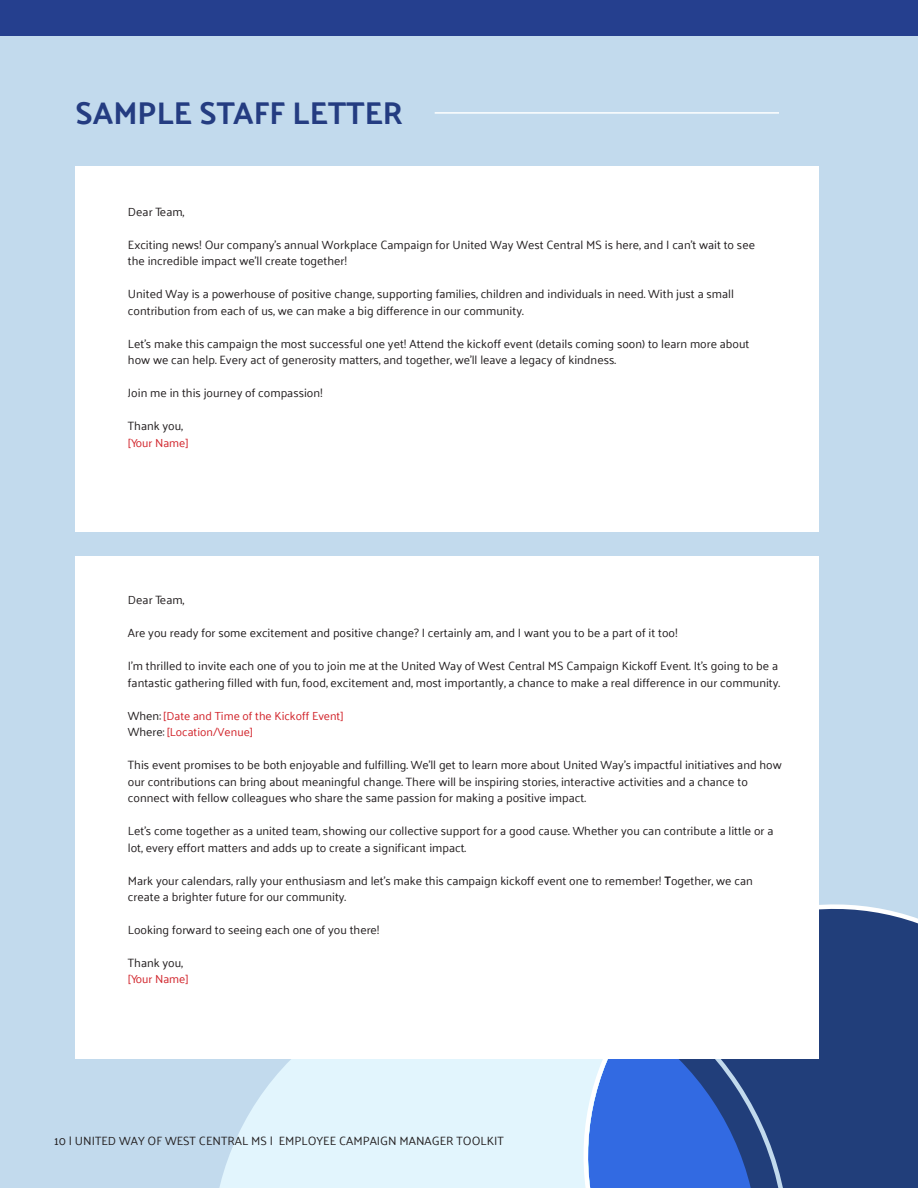
<style>
.page{position:relative;width:918px;height:1188px;background:#c2daed}
.page>*{position:absolute;margin:0;border:0;box-sizing:border-box;transform-origin:0 0}
.t1{font:700 31.5px "Palanquin";color:#243c81}
.t2{font:12px/16.5px "Palanquin";color:#231f20}
.t3{font:11.7px/16.5px "Palanquin";color:#d1232a}
.s1{font-size:12px;color:#231f20}
</style>
<div class="page">
<div style="left:836px;top:904px;width:82px;height:284px;background:#213e7a"></div>
<svg style="left:219px;top:904px;width:617px;height:284px;background:#95b2dc"></svg>
<div style="left:76px;top:167px;width:743px;height:365px;background:#fff"></div>
<div style="left:76px;top:557px;width:743px;height:502px;background:#fff"></div>
<hr style="left:435px;top:112px;width:344px;height:2px;background:#fff">
<div style="left:0;top:0;width:918px;height:35px;background:#253f8e"></div>
<h1 class="t1" style="left:76px;top:94px;width:329px">SAMPLE STAFF LETTER</h1>
<p class="t2" style="left:128px;top:203px;width:58px">Dear Team,</p>
<p class="t2" style="left:128px;top:236px;width:629px">Exciting news! Our company’s annual Workplace Campaign for United Way West Central MS is here, and I can’t wait to see the incredible impact we’ll create together!</p>
<p class="t2" style="left:128px;top:286px;width:608px">United Way is a powerhouse of positive change, supporting families, children and individuals in need. With just a small contribution from each of us, we can make a big difference in our community.</p>
<p class="t2" style="left:128px;top:335px;width:623px">Let’s make this campaign the most successful one yet! Attend the kickoff event (details coming soon) to learn more about how we can help. Every act of generosity matters, and together, we’ll leave a legacy of kindness.</p>
<p class="t2" style="left:128px;top:385px;width:196px">Join me in this journey of compassion!</p>
<p class="t2" style="left:128px;top:418px;width:57px">Thank you,</p>
<p class="t3" style="left:128px;top:434px;width:62px">[Your Name]</p>
<p class="t2" style="left:128px;top:592px;width:58px">Dear Team,</p>
<p class="t2" style="left:128px;top:625px;width:551px">Are you ready for some excitement and positive change? I certainly am, and I want you to be a part of it too!</p>
<p class="t2" style="left:128px;top:658px;width:654px">I’m thrilled to invite each one of you to join me at the United Way of West Central MS Campaign Kickoff Event. It’s going to be a fantastic gathering filled with fun, food, excitement and, most importantly, a chance to make a real difference in our community.</p>
<p class="t3" style="left:128px;top:708px;width:217px"><span class="s1">When:</span> [Date and Time of the Kickoff Event]<br><span class="s1">Where:</span> [Location/Venue]</p>
<p class="t2" style="left:128px;top:757px;width:655px">This event promises to be both enjoyable and fulfilling. We’ll get to learn more about United Way’s impactful initiatives and how our contributions can bring about meaningful change. There will be inspiring stories, interactive activities and a chance to connect with fellow colleagues who share the same passion for making a positive impact.</p>
<p class="t2" style="left:128px;top:823px;width:647px">Let’s come together as a united team, showing our collective support for a good cause. Whether you can contribute a little or a lot, every effort matters and adds up to create a significant impact.</p>
<p class="t2" style="left:128px;top:872px;width:626px">Mark your calendars, rally your enthusiasm and let’s make this campaign kickoff event one to remember! Together, we can create a brighter future for our community.</p>
<p class="t2" style="left:128px;top:922px;width:253px">Looking forward to seeing each one of you there!</p>
<p class="t2" style="left:128px;top:955px;width:57px">Thank you,</p>
<p class="t3" style="left:128px;top:971px;width:62px">[Your Name]</p>
<p class="t2" style="left:54px;top:1132px;width:451px">10 | UNITED WAY OF WEST CENTRAL MS | EMPLOYEE CAMPAIGN MANAGER TOOLKIT</p>
</div>
